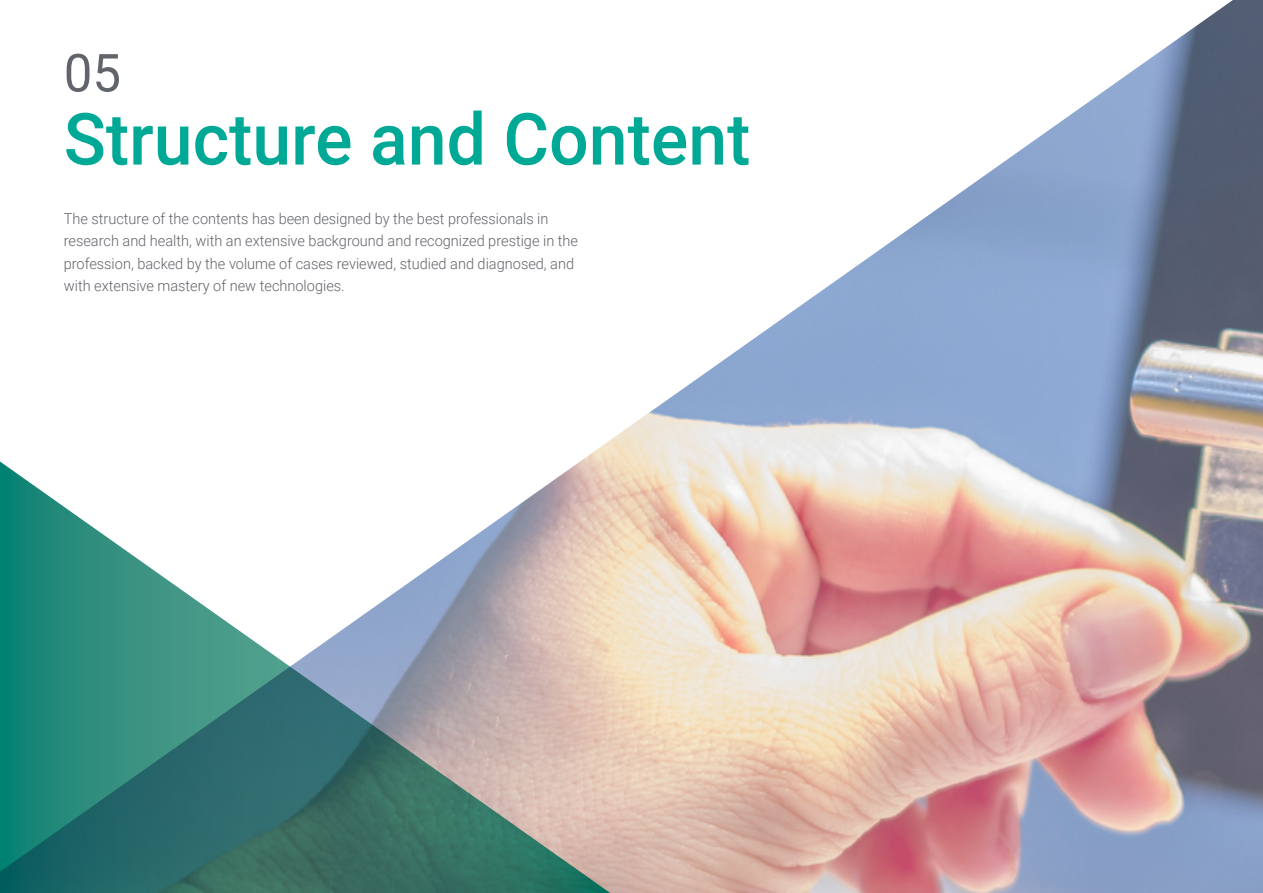
<style>
.page{position:relative;width:1263px;height:893px;background:#fff}
.page>*{position:absolute;margin:0;border:0;box-sizing:border-box;transform-origin:0 0}
.t1{font:500 72px "Roboto";color:#00a996}
.t2{font:52.5px "Roboto";color:#61646a}
.t3{font:300 15px/22.5px "Roboto";color:#61646a}
</style>
<div class="page">
<img style="left:602px;top:0;width:661px;height:893px">
<svg style="left:0;top:446px;width:640px;height:447px"></svg>
<h2 class="t2" style="left:64px;top:36px;width:59px">05</h2>
<h1 class="t1" style="left:64px;top:89px;width:688px">Structure and Content</h1>
<p class="t3" style="left:64px;top:207px;width:516px">The structure of the contents has been designed by the best professionals in research and health, with an extensive background and recognized prestige in the profession, backed by the volume of cases reviewed, studied and diagnosed, and with extensive mastery of new technologies.</p>
</div>
